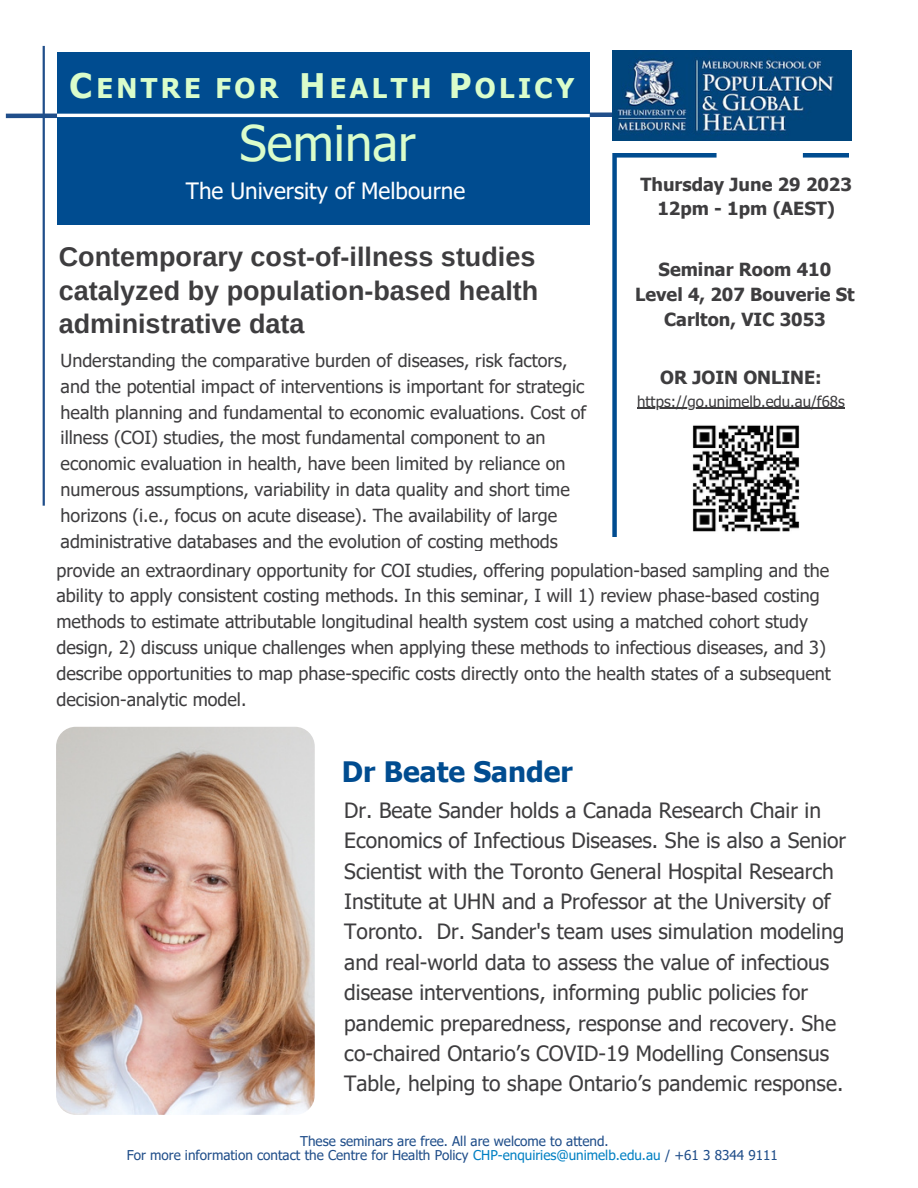
<style>
.page{position:relative;width:918px;height:1188px;background:#fff}
.page>*{position:absolute;margin:0;border:0;box-sizing:border-box;transform-origin:0 0}
.t1{font:48.9px "Tahoma";color:#dafdcb}
.t2{font:700 33.9px "Tahoma";color:#dafdcb}
.t3{font:700 28.2px "Tahoma";color:#004c90}
.t4{font:700 27.15px "Tahoma";letter-spacing:.125em;color:#dafdcb}
.t5{font:700 27px/33.8px "Arimo";color:#3e3d3f;text-align:justify}
.t6{font:22.5px "Tahoma";color:#fff}
.t7{font:21px/30.3px "Tahoma";color:#3e3d3f}
.t8{font:18px/25.8px "Tahoma";color:#3e3d3f}
.t9{font:700 18px "Tahoma";color:#3e3d3f}
.t10{font:15px "Tahoma";color:#3e3d3f}
.t11{font:13.5px "Tahoma";color:#204e8a}
.s1{color:#0080c3}
</style>
<div class="page">
<hr style="left:43px;top:46px;width:2px;height:460px;background:#204e8a">
<svg style="left:5px;top:110px;width:607px;height:10px"></svg>
<div style="left:58px;top:52px;width:532px;height:173px;background:#004c90"></div>
<hr style="left:57px;top:114px;width:533px;height:3px;background:#fff">
<img style="left:612px;top:51px;width:240px;height:90px">
<hr style="left:637px;top:408px;width:208px;height:1px;background:#3e3d3f">
<img style="left:56px;top:727px;width:259px;height:388px;border-radius:20px">
<svg style="left:612px;top:154px;width:105px;height:382px"></svg>
<svg style="left:803px;top:154px;width:46px;height:254px"></svg>
<img style="left:693px;top:425px;width:107px;height:109px">
<p class="t2" style="left:70px;top:64px;width:24px">C</p>
<p class="t4" style="left:97px;top:71px;width:184px">ENTRE FOR</p>
<p class="t2" style="left:300px;top:64px;width:27px">H</p>
<p class="t4" style="left:330px;top:71px;width:103px">EALTH</p>
<p class="t2" style="left:449px;top:64px;width:24px">P</p>
<p class="t4" style="left:475px;top:71px;width:101px">OLICY</p>
<p class="t1" style="left:240px;top:112px;width:178px">Seminar</p>
<p class="t6" style="left:186px;top:176px;width:281px">The University of Melbourne</p>
<p class="t5" style="left:59px;top:240px;width:481px">Contemporary cost-of-illness studies catalyzed by population-based health administrative data</p>
<p class="t9" style="left:640px;top:173px;width:213px">Thursday June 29 2023</p>
<p class="t9" style="left:657px;top:197px;width:179px">12pm - 1pm (AEST)</p>
<p class="t9" style="left:659px;top:258px;width:174px">Seminar Room 410</p>
<p class="t9" style="left:635px;top:283px;width:221px">Level 4, 207 Bouverie St</p>
<p class="t9" style="left:664px;top:308px;width:163px">Carlton, VIC 3053</p>
<p class="t8" style="left:61px;top:347px;width:527px">Understanding the comparative burden of diseases, risk factors, and the potential impact of interventions is important for strategic health planning and fundamental to economic evaluations. Cost of illness (COI) studies, the most fundamental component to an economic evaluation in health, have been limited by reliance on numerous assumptions, variability in data quality and short time horizons (i.e., focus on acute disease). The availability of large administrative databases and the evolution of costing methods</p>
<p class="t8" style="left:56px;top:556px;width:776px">provide an extraordinary opportunity for COI studies, offering population-based sampling and the ability to apply consistent costing methods. In this seminar, I will 1) review phase-based costing methods to estimate attributable longitudinal health system cost using a matched cohort study design, 2) discuss unique challenges when applying these methods to infectious diseases, and 3) describe opportunities to map phase-specific costs directly onto the health states of a subsequent decision-analytic model.</p>
<p class="t9" style="left:660px;top:366px;width:163px">OR JOIN ONLINE:</p>
<p class="t10" style="left:637px;top:392px;width:209px">https://go.unimelb.edu.au/f68s</p>
<p class="t3" style="left:342px;top:753px;width:232px">Dr Beate Sander</p>
<p class="t7" style="left:344px;top:794px;width:503px">Dr. Beate Sander holds a Canada Research Chair in Economics of Infectious Diseases. She is also a Senior Scientist with the Toronto General Hospital Research Institute at UHN and a Professor at the University of Toronto. Dr. Sander's team uses simulation modeling and real-world data to assess the value of infectious disease interventions, informing public policies for pandemic preparedness, response and recovery. She co-chaired Ontario’s COVID-19 Modelling Consensus Table, helping to shape Ontario’s pandemic response.</p>
<p class="t11" style="left:300px;top:1133px;width:310px">These seminars are free. All are welcome to attend.</p>
<p class="t11" style="left:127px;top:1146px;width:653px">For more information contact the Centre for Health Policy <span class="s1">CHP-enquiries@unimelb.edu.au</span> / +61 3 8344 9111</p>
</div>
